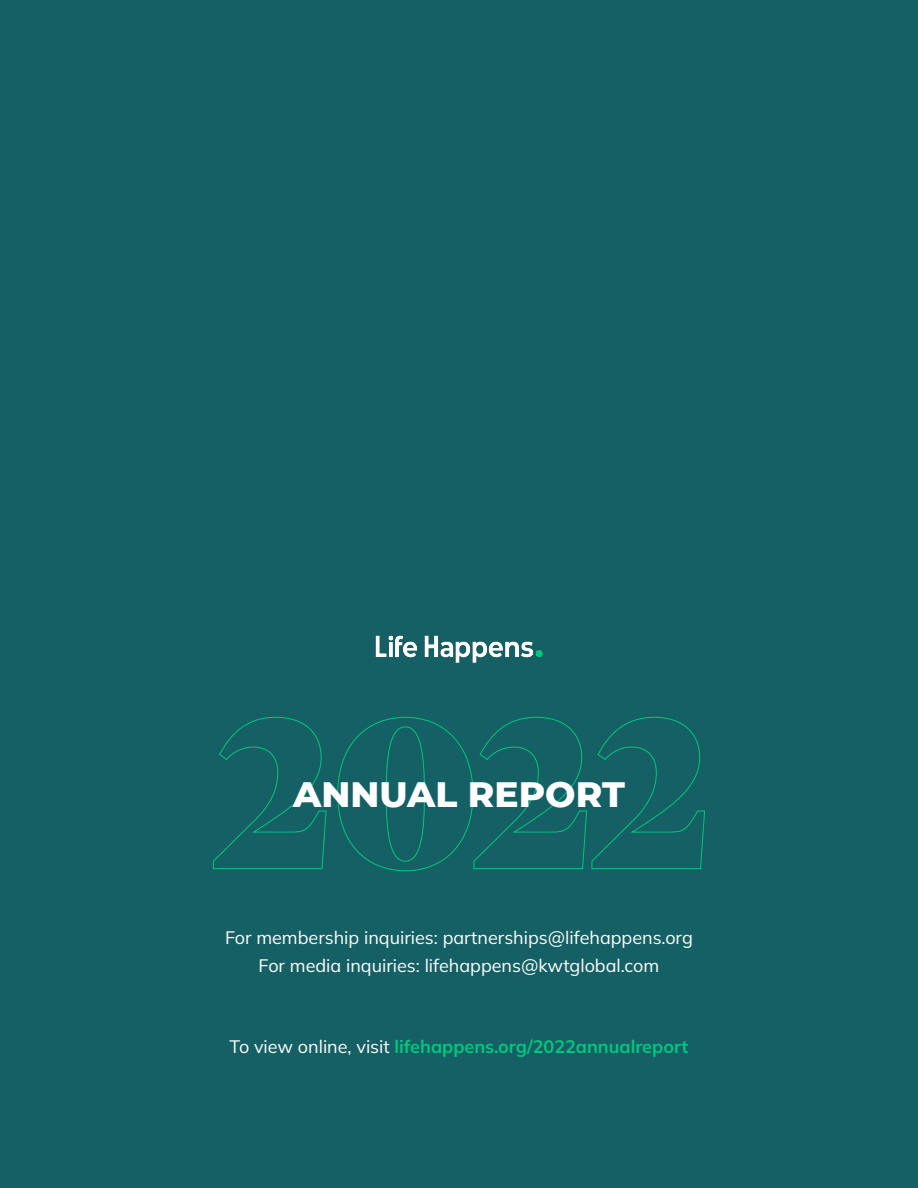
<style>
.page{position:relative;width:918px;height:1188px;background:#156064}
.page>*{position:absolute;margin:0;border:0;box-sizing:border-box;transform-origin:0 0}
.t1{font:800 36px "Montserrat";color:#fff}
.t2{font:18px/28.3px "Mulish";color:#fff;text-align:center}
.t3{font:700 18px "Mulish";color:#00c67f}
.s1{font-weight:400;color:#fff}
</style>
<div class="page">
<svg style="left:213px;top:717px;width:114px;height:152px"></svg>
<svg style="left:337px;top:717px;width:368px;height:154px"></svg>
<img style="left:376px;top:636px;width:166px;height:27px">
<h1 class="t1" style="left:293px;top:768px;width:333px">ANNUAL REPORT</h1>
<p class="t2" style="left:225px;top:923px;width:469px">For membership inquiries: partnerships@lifehappens.org<br>For media inquiries: lifehappens@kwtglobal.com</p>
<p class="t3" style="left:230px;top:1034px;width:460px"><span class="s1">To view online, visit</span> lifehappens.org/2022annualreport</p>
</div>
